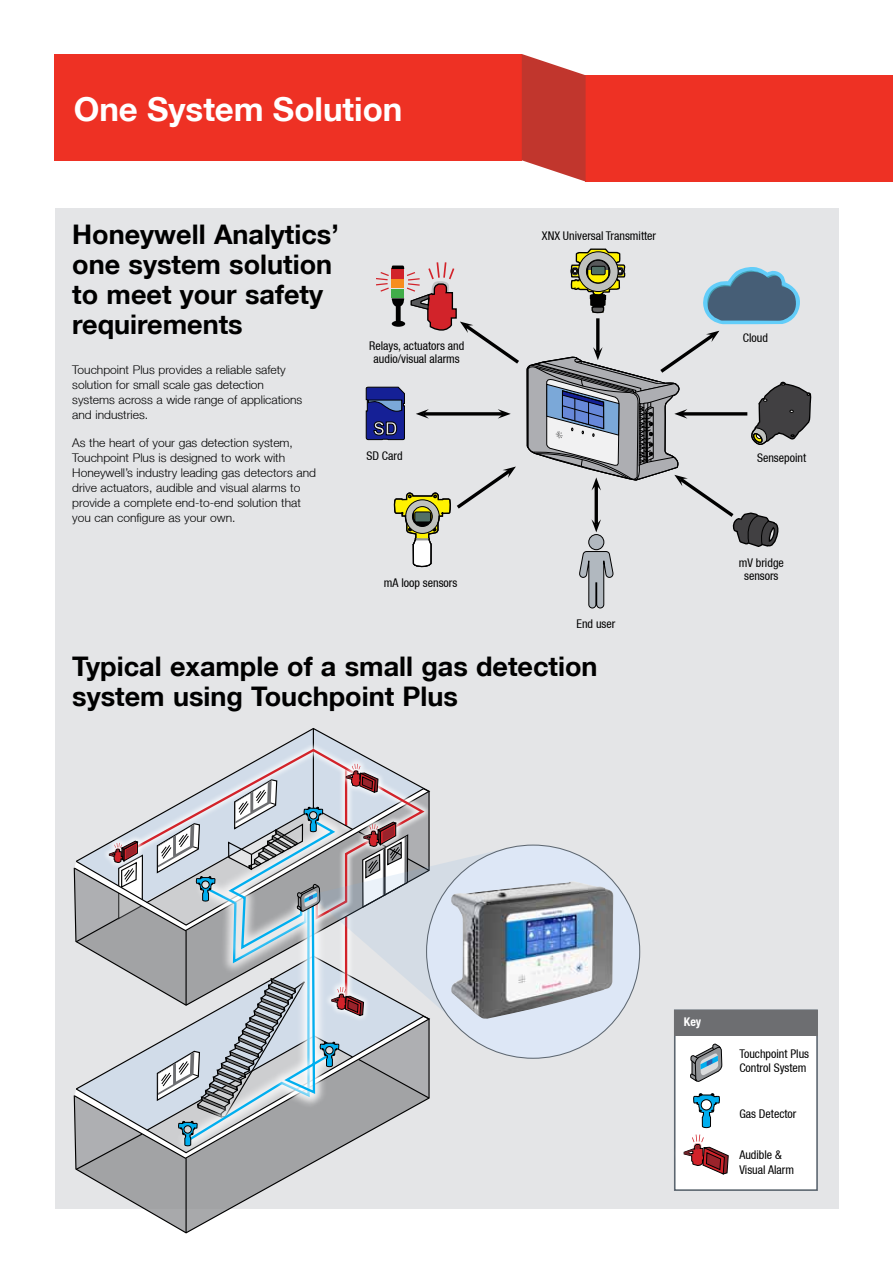
<style>
.page{position:relative;width:893px;height:1263px;background:#fff}
.page>*{position:absolute;margin:0;border:0;box-sizing:border-box;transform-origin:0 0}
.t1{font:700 33px "Helvetica Neue LT";color:#fff}
.t2{font:700 27px/30px "Helvetica Neue LT";color:#000}
.t3{font:300 12px/15px "Helvetica Neue LT";color:#000}
.t4{font:condensed 12px/13.2px "Helvetica Neue LT";color:#000;text-align:center}
.t5{font:700 condensed 12px "Helvetica Neue LT";color:#fff}
</style>
<div class="page">
<div style="left:56px;top:208px;width:783px;height:1001px;background:#e4e5e7"></div>
<div style="left:586px;top:75px;width:307px;height:107px;background:#ee3124"></div>
<div style="left:54px;top:54px;width:468px;height:106px;background:#ee3124"></div>
<svg style="left:522px;top:54px;width:64px;height:128px"></svg>
<svg style="left:73px;top:728px;width:307px;height:195px"></svg>
<svg style="left:75px;top:764px;width:430px;height:469px"></svg>
<div style="left:427px;top:845px;width:213px;height:213px;background:#dde7f6;border-radius:50%"></div>
<img style="left:451px;top:881px;width:162px;height:138px">
<svg style="left:365px;top:248px;width:447px;height:361px"></svg>
<div style="left:674px;top:1009px;width:144px;height:182px;background:#fff;border:2px solid #5c6670"></div>
<div style="left:675px;top:1010px;width:143px;height:25px;background:#6d6e71"></div>
<div style="left:674px;top:1124px;width:65px;height:60px;background:#fff"></div>
<svg style="left:684px;top:1134px;width:45px;height:40px"></svg>
<svg style="left:690px;top:1043px;width:32px;height:85px"></svg>
<h1 class="t1" style="left:74px;top:89px;width:330px">One System Solution</h1>
<h2 class="t2" style="left:72px;top:218px;width:268px">Honeywell Analytics’ one system solution to meet your safety requirements</h2>
<p class="t3" style="left:72px;top:362px;width:232px">Touchpoint Plus provides a reliable safety solution for small scale gas detection systems across a wide range of applications and industries.</p>
<p class="t3" style="left:72px;top:435px;width:245px">As the heart of your gas detection system, Touchpoint Plus is designed to work with Honeywell’s industry leading gas detectors and drive actuators, audible and visual alarms to provide a complete end-to-end solution that you can configure as your own.</p>
<p class="t4" style="left:369px;top:339px;width:97px">Relays, actuators and audio/visual alarms</p>
<p class="t4" style="left:366px;top:449px;width:38px">SD Card</p>
<p class="t4" style="left:384px;top:576px;width:75px">mA loop sensors</p>
<p class="t4" style="left:542px;top:229px;width:116px">XNX Universal Transmitter</p>
<p class="t4" style="left:576px;top:617px;width:40px">End user</p>
<h2 class="t2" style="left:72px;top:651px;width:527px">Typical example of a small gas detection system using Touchpoint Plus</h2>
<p class="t4" style="left:743px;top:331px;width:27px">Cloud</p>
<p class="t4" style="left:757px;top:452px;width:51px">Sensepoint</p>
<p class="t4" style="left:739px;top:556px;width:47px">mV bridge sensors</p>
<p class="t5" style="left:684px;top:1015px;width:19px">Key</p>
<p class="t4" style="left:739px;top:1046px;width:71px;line-height:14.4px;text-align:left">Touchpoint Plus<br>Control System</p>
<p class="t4" style="left:739px;top:1107px;width:59px">Gas Detector</p>
<p class="t4" style="left:739px;top:1148px;width:56px;line-height:14.4px;text-align:left">Audible &amp;<br>Visual Alarm</p>
</div>
